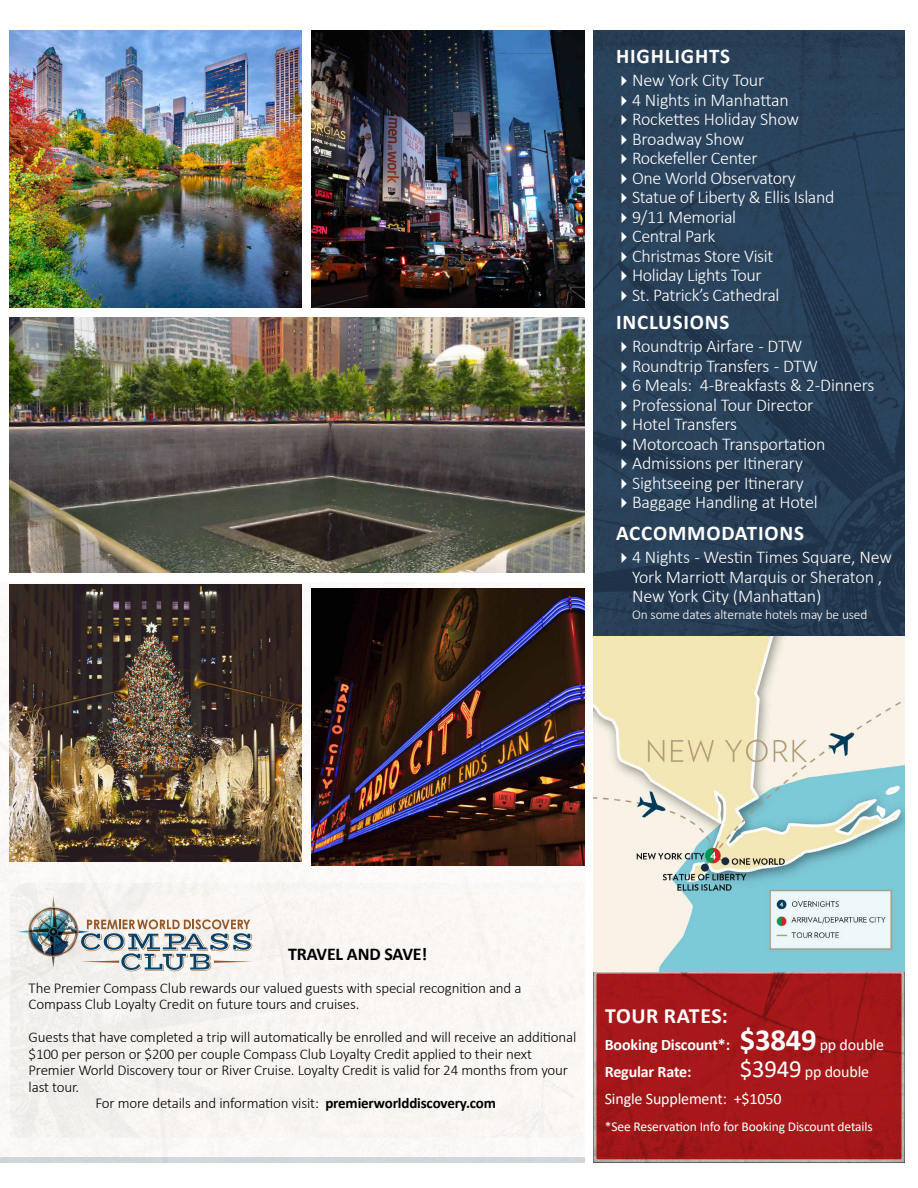
<style>
.page{position:relative;width:918px;height:1188px;background:#fff}
.page>*{position:absolute;margin:0;border:0;box-sizing:border-box;transform-origin:0 0}
.t1{font:700 21.75px "Calibri";letter-spacing:.03em;color:#fff}
.t2{font:700 21px "Calibri";letter-spacing:.04em;color:#fff}
.t3{font:300 18px/19.5px "Calibri";letter-spacing:-.01em;color:#fff}
.t4{font:700 18px "Calibri";letter-spacing:-.01em;color:#000}
.t5{font:700 16.05px/27px "Calibri";letter-spacing:-.01em;color:#fff}
.t6{font:16.05px/27px "Calibri";letter-spacing:-.01em;color:#fff}
.t7{font:300 15px/16.5px "Calibri";letter-spacing:-.01em;color:#000}
.t8{font:13.5px "Calibri";letter-spacing:-.01em;color:#fff}
.t9{font:300 13.5px "Calibri";letter-spacing:-.01em;color:#fff}
.s1{font-weight:700}
.s2{font-size:30.75px}
.s3{font-weight:400}
.s4{font-size:24.75px}
</style>
<div class="page">
<img style="left:0;top:582px;width:585px;height:575px">
<img style="left:10px;top:30px;width:292px;height:277px">
<img style="left:10px;top:585px;width:292px;height:277px">
<img style="left:311px;top:30px;width:274px;height:277px">
<img style="left:311px;top:588px;width:274px;height:277px">
<img style="left:10px;top:318px;width:575px;height:255px">
<div style="left:0;top:1157px;width:585px;height:5px;background:#d1d6db"></div>
<img style="left:593px;top:30px;width:311px;height:1132px">
<img style="left:593px;top:636px;width:311px;height:335px">
<div style="left:10px;top:883px;width:575px;height:255px;background:#f8f5f2"></div>
<img style="left:11px;top:889px;width:82px;height:85px">
<svg style="left:81px;top:919px;width:171px;height:52px"></svg>
<svg style="left:622px;top:76px;width:5px;height:10px"></svg>
<svg style="left:622px;top:95px;width:5px;height:11px"></svg>
<svg style="left:622px;top:115px;width:5px;height:10px"></svg>
<svg style="left:622px;top:134px;width:5px;height:11px"></svg>
<svg style="left:622px;top:154px;width:5px;height:10px"></svg>
<svg style="left:622px;top:173px;width:5px;height:11px"></svg>
<svg style="left:622px;top:193px;width:5px;height:10px"></svg>
<svg style="left:622px;top:212px;width:5px;height:11px"></svg>
<svg style="left:622px;top:232px;width:5px;height:10px"></svg>
<svg style="left:622px;top:251px;width:5px;height:11px"></svg>
<svg style="left:622px;top:271px;width:5px;height:10px"></svg>
<svg style="left:622px;top:290px;width:5px;height:11px"></svg>
<svg style="left:622px;top:342px;width:5px;height:10px"></svg>
<svg style="left:622px;top:361px;width:5px;height:11px"></svg>
<svg style="left:622px;top:381px;width:5px;height:10px"></svg>
<svg style="left:622px;top:400px;width:5px;height:11px"></svg>
<svg style="left:622px;top:420px;width:5px;height:10px"></svg>
<svg style="left:622px;top:439px;width:5px;height:11px"></svg>
<svg style="left:622px;top:459px;width:5px;height:10px"></svg>
<svg style="left:622px;top:478px;width:5px;height:11px"></svg>
<svg style="left:622px;top:498px;width:5px;height:10px"></svg>
<svg style="left:622px;top:553px;width:5px;height:10px"></svg>
<p class="t2" style="left:616px;top:41px;width:116px">HIGHLIGHTS</p>
<p class="t3" style="left:632px;top:70px;width:204px">New York City Tour<br>4 Nights in Manhattan<br>Rockettes Holiday Show<br>Broadway Show<br>Rockefeller Center<br>One World Observatory<br>Statue of Liberty &amp; Ellis Island<br>9/11 Memorial<br>Central Park<br>Christmas Store Visit<br>Holiday Lights Tour<br>St. Patrick’s Cathedral</p>
<p class="t2" style="left:616px;top:307px;width:115px">INCLUSIONS</p>
<p class="t3" style="left:632px;top:336px;width:244px">Roundtrip Airfare - DTW<br>Roundtrip Transfers - DTW<br>6 Meals: 4-Breakfasts &amp; 2-Dinners<br>Professional Tour Director<br>Hotel Transfers<br>Motorcoach Transportation<br>Admissions per Itinerary<br>Sightseeing per Itinerary<br>Baggage Handling at Hotel</p>
<p class="t2" style="left:616px;top:518px;width:190px">ACCOMMODATIONS</p>
<p class="t3" style="left:632px;top:547px;width:261px">4 Nights - Westin Times Square, New<br>York Marriott Marquis or Sheraton ,<br>New York City (Manhattan)</p>
<p class="t9" style="left:632px;top:606px;width:237px">On some dates alternate hotels may be used</p>
<p class="t4" style="left:288px;top:941px;width:141px">TRAVEL AND SAVE!</p>
<p class="t7" style="left:29px;top:979px;width:494px">The Premier Compass Club rewards our valued guests with special recognition and a<br>Compass Club Loyalty Credit on future tours and cruises.</p>
<p class="t7" style="left:29px;top:1029px;width:549px">Guests that have completed a trip will automatically be enrolled and will receive an additional</p>
<p class="t7" style="left:29px;top:1045px;width:505px">$100 per person or $200 per couple Compass Club Loyalty Credit applied to their next</p>
<p class="t7" style="left:29px;top:1062px;width:541px">Premier World Discovery tour or River Cruise. Loyalty Credit is valid for 24 months from your</p>
<p class="t7" style="left:29px;top:1078px;width:52px">last tour.</p>
<p class="t7" style="left:95px;top:1095px;width:402px">For more details and information visit: <span class="s1">premierworlddiscovery.com</span></p>
<p class="t1" style="left:605px;top:1000px;width:124px">TOUR RATES:</p>
<p class="t5" style="left:605px;top:1031px;width:281px">Booking Discount*: <span class="s2">$3849</span> <span class="s3">pp double<br></span>Regular Rate:</p>
<p class="t6" style="left:605px;top:1057px;width:266px;text-indent:135px"><span class="s4">$3949</span> pp double<br>Single Supplement: +$1050</p>
<p class="t8" style="left:605px;top:1117px;width:270px">*See Reservation Info for Booking Discount details</p>
</div>
